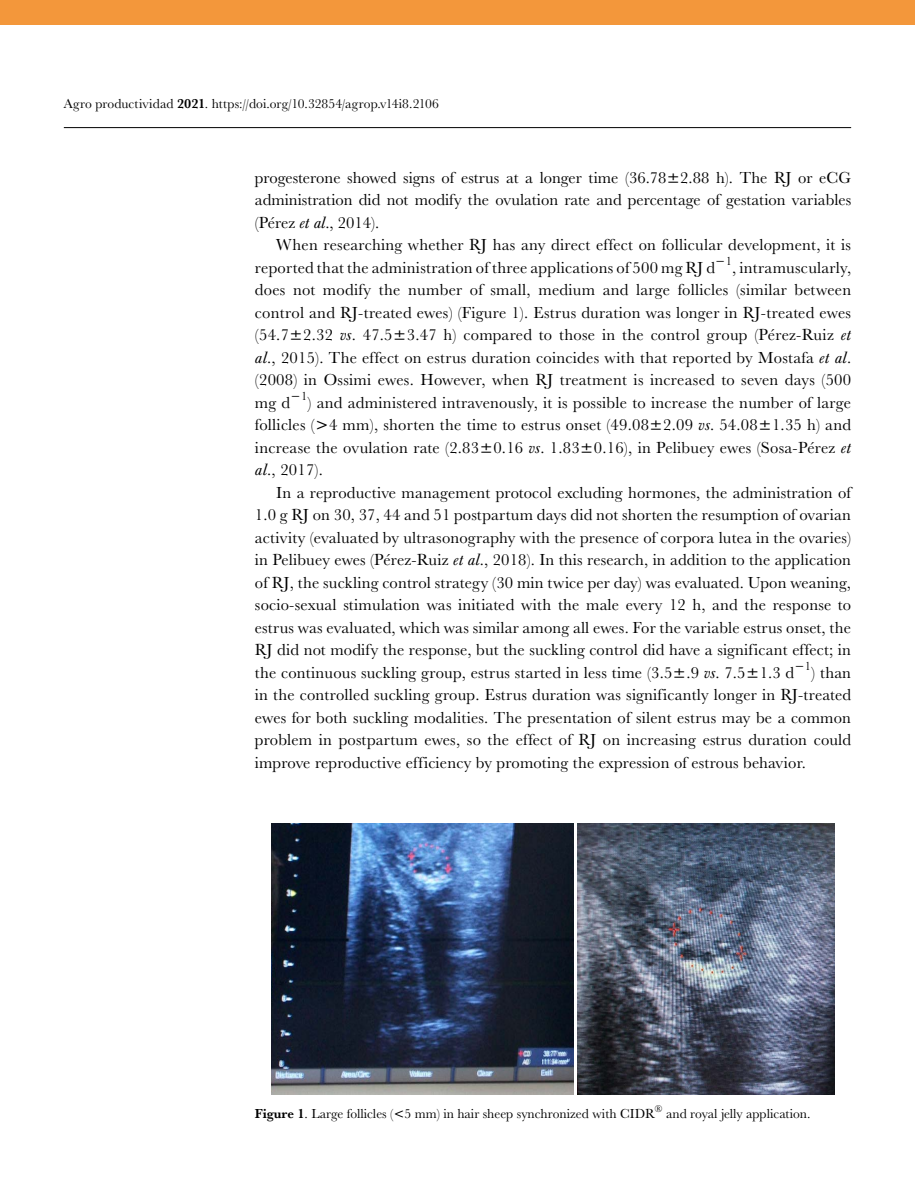
<style>
.page{position:relative;width:915px;height:1191px;background:#fff}
.page>*{position:absolute;margin:0;border:0;box-sizing:border-box;transform-origin:0 0}
.t1{font:16.5px/22.5px "Baskerville URW";letter-spacing:.015em;color:#000;text-align:justify}
.t2{font:13.5px "Baskerville URW";color:#000}
.t3{font:12.3px "Baskerville URW";color:#000}
.s1{font-weight:700}
.s2{font-style:italic}
</style>
<div class="page">
<hr style="left:64px;top:127px;width:786px;height:1px;background:#000">
<div style="left:0;top:0;width:914px;height:24px;background:#f3973b"></div>
<img style="left:271px;top:823px;width:302px;height:271px">
<img style="left:577px;top:823px;width:257px;height:271px">
<p class="t2" style="left:64px;top:94px;width:376px">Agro productividad <span class="s1">2021</span>. https://doi.org/10.32854/agrop.v14i8.2106</p>
<p class="t1" style="left:255px;top:165px;width:597px">progesterone showed signs of estrus at a longer time (36.78 2.88 h). The RJ or eCG administration did not modify the ovulation rate and percentage of gestation variables (Pérez <span class="s2">et al</span>., 2014).</p>
<p class="t1" style="left:255px;top:233px;width:597px;text-indent:21px">When researching whether RJ has any direct effect on follicular development, it is reported that the administration of three applications of 500 mg RJ d</p>
<p class="t3" style="left:725px;top:253px;width:8px">1</p>
<p class="t1" style="left:255px;top:255px;width:597px;text-indent:477px">, intramuscularly, does not modify the number of small, medium and large follicles (similar between control and RJ-treated ewes) (Figure 1). Estrus duration was longer in RJ-treated ewes (54.7 2.32 <span class="s2">vs</span>. 47.5 3.47 h) compared to those in the control group (Pérez-Ruiz <span class="s2">et al</span>., 2015). The effect on estrus duration coincides with that reported by Mostafa <span class="s2">et al</span>. (2008) in Ossimi ewes. However, when RJ treatment is increased to seven days (500 mg d</p>
<p class="t3" style="left:301px;top:388px;width:8px">1</p>
<p class="t1" style="left:255px;top:390px;width:597px;text-indent:52px">) and administered intravenously, it is possible to increase the number of large follicles ( 4 mm), shorten the time to estrus onset (49.08 2.09 <span class="s2">vs</span>. 54.08 1.35 h) and increase the ovulation rate (2.83 0.16 <span class="s2">vs</span>. 1.83 0.16), in Pelibuey ewes (Sosa-Pérez <span class="s2">et al</span>., 2017).</p>
<p class="t1" style="left:255px;top:480px;width:597px;text-indent:21px">In a reproductive management protocol excluding hormones, the administration of 1.0 g RJ on 30, 37, 44 and 51 postpartum days did not shorten the resumption of ovarian activity (evaluated by ultrasonography with the presence of corpora lutea in the ovaries) in Pelibuey ewes (Pérez-Ruiz <span class="s2">et al</span>., 2018). In this research, in addition to the application of RJ, the suckling control strategy (30 min twice per day) was evaluated. Upon weaning, socio-sexual stimulation was initiated with the male every 12 h, and the response to estrus was evaluated, which was similar among all ewes. For the variable estrus onset, the RJ did not modify the response, but the suckling control did have a significant effect; in the continuous suckling group, estrus started in less time (3.5 .9 <span class="s2">vs</span>. 7.5 1.3 d</p>
<p class="t1" style="left:255px;top:660px;width:597px;text-indent:549px"><sup>1</sup>) than in the controlled suckling group. Estrus duration was significantly longer in RJ-treated ewes for both suckling modalities. The presentation of silent estrus may be a common problem in postpartum ewes, so the effect of RJ on increasing estrus duration could improve reproductive efficiency by promoting the expression of estrous behavior.</p>
<p class="t2" style="left:255px;top:1104px;width:557px"><span class="s1">Figure 1</span>. Large follicles ( 5 mm) in hair sheep synchronized with CIDR<sup>®</sup> and royal jelly application.</p>
</div>
